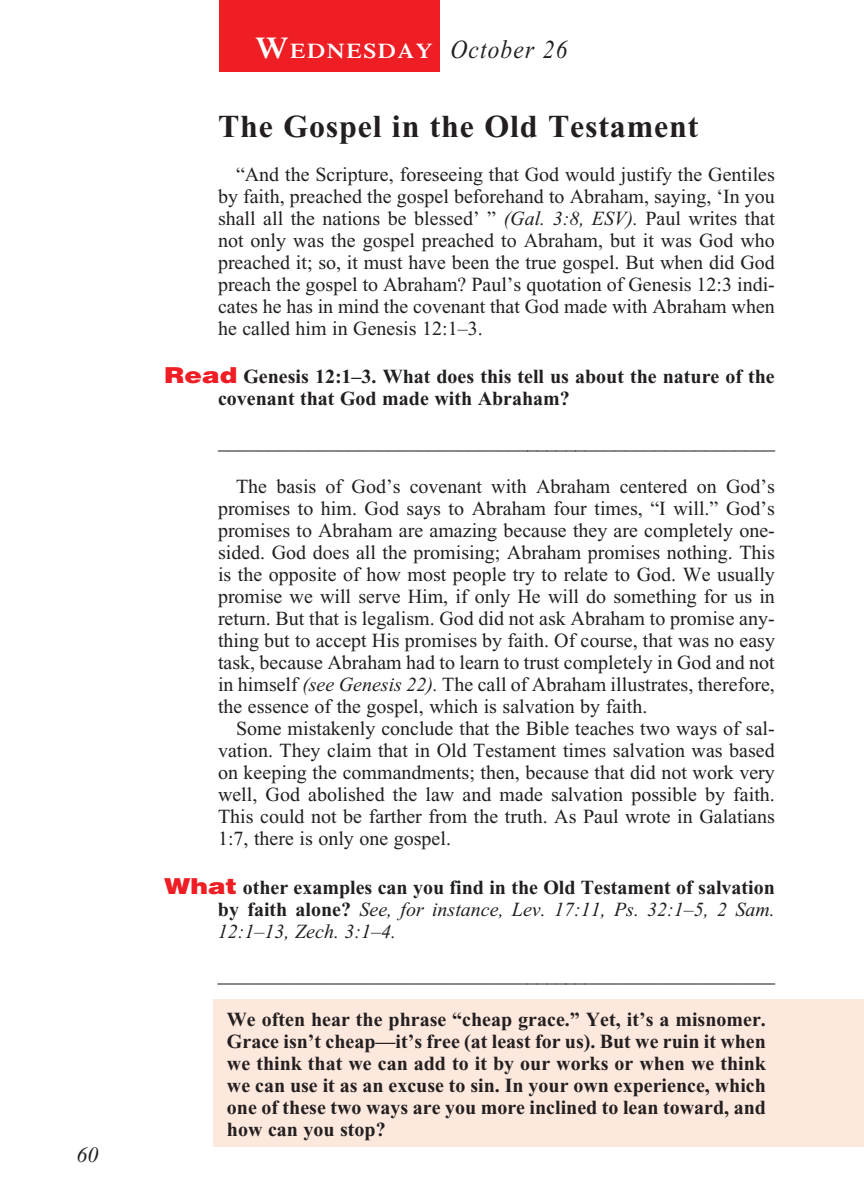
<style>
.page{position:relative;width:864px;height:1188px;background:#fff}
.page>*{position:absolute;margin:0;border:0;box-sizing:border-box;transform-origin:0 0}
._01-Daily_head{font:700 32px "Times New Roman";letter-spacing:.025em;color:#231f20}
._00-Month-Day{font:italic 26px "Times New Roman";letter-spacing:.05em;color:#231f20;scale:.9 1}
.t1{font:italic 22px "Times New Roman";color:#231f20}
.t2{font:600 21px "Times";letter-spacing:.07em;color:#fff;scale:1.1 1}
._4-Body_Copy{font:20px/22px "Times New Roman";color:#231f20;text-align:justify}
.x-screened_box-text{font:700 20px/22px "Times New Roman";color:#231f20;text-align:justify}
._6-question{font:700 20px/22px "Times New Roman";color:#231f20}
.s1{font-size:30px}
.s2{font-style:italic}
.s3{font-family:"Helvetica";font-weight:900;font-size:22px;color:#ee1e24}
.s4{font-weight:400;font-style:italic}
</style>
<div class="page">
<div style="left:213px;top:999px;width:651px;height:148px;background:#fde8dd"></div>
<div style="left:220px;top:0;width:220px;height:71px;background:#ee1e24"></div>
<p class="t1" style="left:77px;top:1143px;width:23px">60</p>
<p class="t2" style="left:255px;top:39px;width:162px"><span class="s1">W</span>EDNESDAY</p>
<p class="_00-Month-Day" style="left:450px;top:35px;width:132px">October 26</p>
<p class="_01-Daily_head" style="left:218px;top:108px;width:482px">The Gospel in the Old Testament</p>
<p class="_4-Body_Copy" style="left:218px;top:163px;width:558px;text-indent:18px">“And the Scripture, foreseeing that God would justify the Gentiles by faith, preached the gospel beforehand to Abraham, saying, ‘In you shall all the nations be blessed’ ” <span class="s2">(Gal. 3:8, ESV).</span> Paul writes that not only was the gospel preached to Abraham, but it was God who preached it; so, it must have been the true gospel. But when did God preach the gospel to Abraham? Paul’s quotation of Genesis 12:3 indi&shy;cates he has in mind the covenant that God made with Abraham when he called him in Genesis 12:1–3.</p>
<p class="_6-question" style="left:218px;top:366px;width:558px;text-indent:-54px"><span class="s3">Read</span> Genesis 12:1–3. What does this tell us about the nature of the covenant that God made with Abraham?</p>
<p class="_4-Body_Copy" style="left:218px;top:432px;width:559px">________________________________________________________</p>
<p class="_4-Body_Copy" style="left:218px;top:476px;width:558px;text-indent:18px">The basis of God’s covenant with Abraham centered on God’s promises to him. God says to Abraham four times, “I will.” God’s promises to Abraham are amazing because they are completely one&shy;sided. God does all the promising; Abraham promises nothing. This is the opposite of how most people try to relate to God. We usually promise we will serve Him, if only He will do something for us in return. But that is legalism. God did not ask Abraham to promise any&shy;thing but to accept His promises by faith. Of course, that was no easy task, because Abraham had to learn to trust completely in God and not in himself <span class="s2">(see Genesis 22).</span> The call of Abraham illustrates, therefore, the essence of the gospel, which is salvation by faith.</p>
<p class="_4-Body_Copy" style="left:218px;top:718px;width:558px;text-indent:18px">Some mistakenly conclude that the Bible teaches two ways of sal&shy;vation. They claim that in Old Testament times salvation was based on keeping the commandments; then, because that did not work very well, God abolished the law and made salvation possible by faith.<br>This could not be farther from the truth. As Paul wrote in Galatians 1:7, there is only one gospel.</p>
<p class="_6-question" style="left:218px;top:876px;width:558px;text-align:justify;text-indent:-54px"><span class="s3">What</span> other examples can you find in the Old Testament of salvation by faith alone? <span class="s4">See, for instance, Lev. 17:11, Ps. 32:1–5, 2 Sam.<br>12:1–13, Zech. 3:1–4.</span></p>
<p class="_4-Body_Copy" style="left:218px;top:964px;width:559px">________________________________________________________</p>
<p class="x-screened_box-text" style="left:227px;top:1008px;width:541px">We often hear the phrase “cheap grace.” Yet, it’s a misnomer.<br>Grace isn’t cheap—it’s free (at least for us). But we ruin it when we think that we can add to it by our works or when we think we can use it as an excuse to sin. In your own experience, which one of these two ways are you more inclined to lean toward, and how can you stop?</p>
</div>
